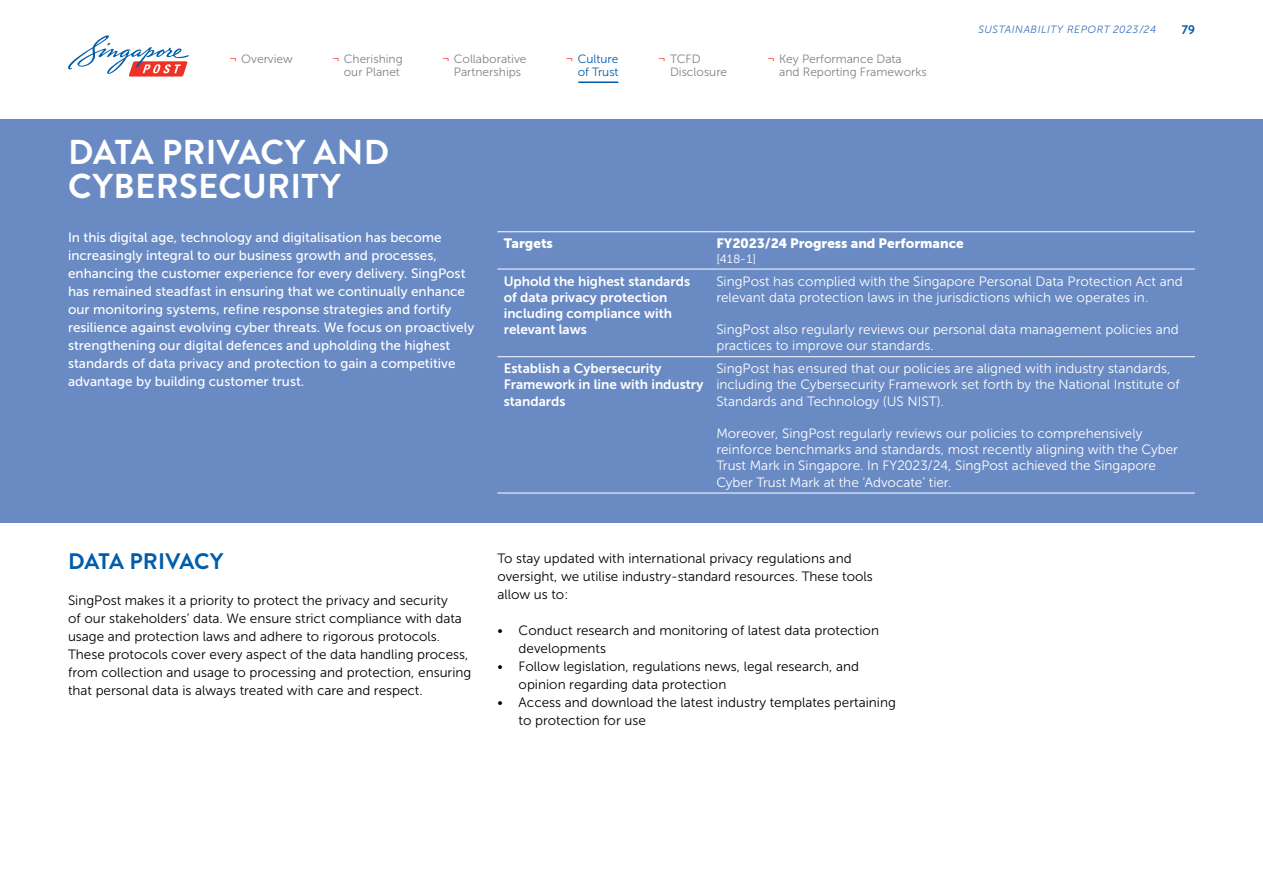
<style>
.page{position:relative;width:1263px;height:893px;background:#fff}
.page>*{position:absolute;margin:0;border:0;box-sizing:border-box;transform-origin:0 0}
.t1{font:700 34.5px/33px "Brandon Grotesque";letter-spacing:.01em;color:#fff}
.t2{font:700 22.5px "Brandon Grotesque";letter-spacing:-.015em;color:#005daa}
.t3{font:13.5px/18px "Museo Sans 300";color:#000}
.t4{font:13.5px/16.2px "Museo Sans 300";color:#fff}
.t5{font:13.5px/18px "Museo Sans 500";color:#fff}
.t6{font:13.5px/16.2px "Museo Sans 700";color:#fff}
.t7{font:13.5px "Museo Sans 900";color:#fff}
.t8{font:700 12.75px "Brandon Grotesque";color:#005daa}
.t9{font:12px/13.5px "Museo Sans 300";color:#808285}
.t10{font:12px/13.5px "Museo Sans 300";color:#005daa;text-align:right}
.t11{font:12px "Museo Sans 300";color:#fff}
.t12{font:italic 10.5px "Museo Sans 300";letter-spacing:.05em;color:#3971b6}
.s1{color:#ee3124}
</style>
<div class="page">
<div style="left:0;top:119px;width:1263px;height:404px;background:#6a8ac4"></div>
<hr style="left:497px;top:231px;width:213px;height:1px;background:#fff">
<hr style="left:710px;top:231px;width:485px;height:1px;background:#fff">
<hr style="left:497px;top:269px;width:213px;height:1px;background:#fff">
<hr style="left:710px;top:269px;width:485px;height:1px;background:#fff">
<hr style="left:497px;top:356px;width:213px;height:1px;background:#fff">
<hr style="left:710px;top:356px;width:485px;height:1px;background:#fff">
<hr style="left:497px;top:493px;width:213px;height:1px;background:#fff">
<hr style="left:710px;top:493px;width:485px;height:1px;background:#fff">
<svg style="left:68px;top:35px;width:121px;height:42px"></svg>
<hr style="left:578px;top:81px;width:40px;height:2px;background:#005daa">
<p class="t9" style="left:230px;top:52px;width:65px"><span class="s1">¬</span> Overview</p>
<p class="t9" style="left:332px;top:52px;width:72px;text-align:right"><span class="s1">¬</span> Cherishing our Planet</p>
<p class="t9" style="left:442px;top:52px;width:86px;text-align:center"><span class="s1">¬</span> Collaborative<br>Partnerships</p>
<p class="t9" style="left:670px;top:52px;width:59px;text-indent:-12px"><span class="s1">¬</span> TCFD<br>Disclosure</p>
<p class="t10" style="left:566px;top:52px;width:54px"><span class="s1">¬</span> Culture of Trust</p>
<p class="t9" style="left:779px;top:52px;width:149px;text-indent:-12px"><span class="s1">¬</span> Key Performance Data<br>and Reporting Frameworks</p>
<p class="t12" style="left:978px;top:24px;width:180px">SUSTAINABILITY REPORT 2023/24</p>
<p class="t8" style="left:1182px;top:20px;width:15px">79</p>
<h1 class="t1" style="left:68px;top:137px;width:322px">DATA PRIVACY AND<br>CYBERSECURITY</h1>
<p class="t5" style="left:68px;top:228px;width:408px">In this digital age, technology and digitalisation has become increasingly integral to our business growth and processes, enhancing the customer experience for every delivery. SingPost has remained steadfast in ensuring that we continually enhance our monitoring systems, refine response strategies and fortify resilience against evolving cyber threats. We focus on proactively strengthening our digital defences and upholding the highest standards of data privacy and protection to gain a competitive advantage by building customer trust.</p>
<p class="t7" style="left:504px;top:236px;width:51px">Targets</p>
<p class="t7" style="left:716px;top:236px;width:249px">FY2023/24 Progress and Performance</p>
<p class="t11" style="left:716px;top:252px;width:41px">[418-1]</p>
<p class="t6" style="left:504px;top:273px;width:188px">Uphold the highest standards of data privacy protection including compliance with relevant laws</p>
<p class="t4" style="left:716px;top:273px;width:468px">SingPost has complied with the Singapore Personal Data Protection Act and relevant data protection laws in the jurisdictions which we operates in.</p>
<p class="t4" style="left:716px;top:321px;width:464px">SingPost also regularly reviews our personal data management policies and practices to improve our standards.</p>
<p class="t6" style="left:504px;top:360px;width:201px">Establish a Cybersecurity<br>Framework in line with industry standards</p>
<p class="t4" style="left:716px;top:361px;width:465px">SingPost has ensured that our policies are aligned with industry standards, including the Cybersecurity Framework set forth by the National Institute of<br>Standards and Technology (US NIST).</p>
<p class="t4" style="left:716px;top:425px;width:463px">Moreover, SingPost regularly reviews our policies to comprehensively reinforce benchmarks and standards, most recently aligning with the Cyber Trust Mark in Singapore. In FY2023/24, SingPost achieved the Singapore Cyber Trust Mark at the ‘Advocate’ tier.</p>
<h2 class="t2" style="left:68px;top:545px;width:157px">DATA PRIVACY</h2>
<p class="t3" style="left:68px;top:591px;width:405px">SingPost makes it a priority to protect the privacy and security<br>of our stakeholders’ data. We ensure strict compliance with data usage and protection laws and adhere to rigorous protocols.<br>These protocols cover every aspect of the data handling process, from collection and usage to processing and protection, ensuring that personal data is always treated with care and respect.</p>
<p class="t3" style="left:497px;top:549px;width:377px">To stay updated with international privacy regulations and oversight, we utilise industry-standard resources. These tools allow us to:</p>
<p class="t3" style="left:519px;top:621px;width:362px;text-indent:-21px">• Conduct research and monitoring of latest data protection developments</p>
<p class="t3" style="left:519px;top:657px;width:342px;text-indent:-21px">• Follow legislation, regulations news, legal research, and opinion regarding data protection</p>
<p class="t3" style="left:519px;top:693px;width:379px;text-indent:-21px">• Access and download the latest industry templates pertaining to protection for use</p>
</div>
